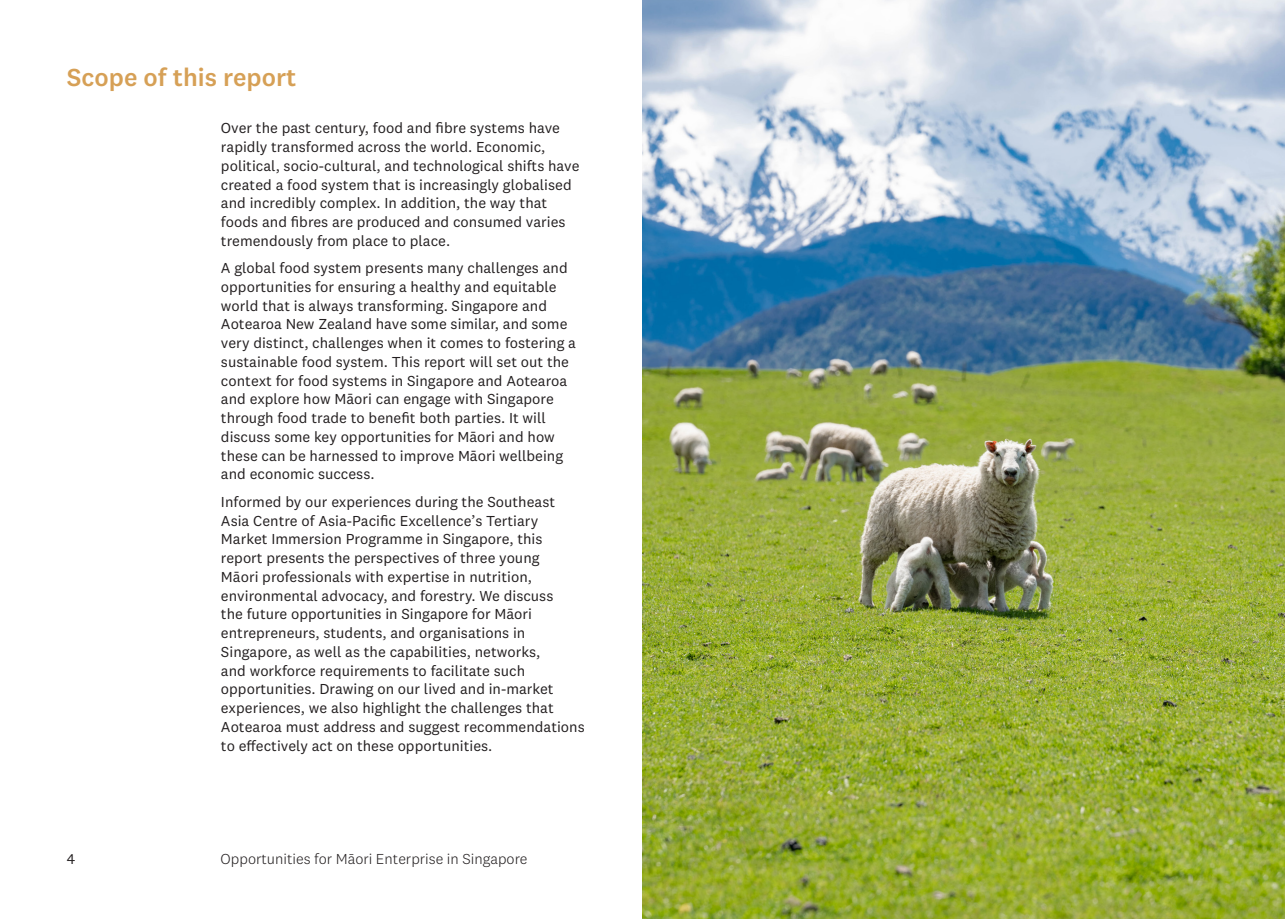
<style>
.page{position:relative;width:1285px;height:919px;background:#fff}
.page>*{position:absolute;margin:0;border:0;box-sizing:border-box;transform-origin:0 0}
.Paragraph_Style_1{font:500 25.5px "National 2";color:#d6a056}
.Body{font:15px/18.8px "National 2";color:#231f20}
.t1{font:300 15px "National 2";color:#231f20}
.t2{font:14.7px "National 2";color:#231f20}
</style>
<div class="page">
<img style="left:642px;top:0;width:642px;height:918px">
<p class="Paragraph_Style_1" style="left:67px;top:62px;width:231px">Scope of this report</p>
<p class="Body" style="left:221px;top:119px;width:360px">Over the past century, food and fibre systems have rapidly transformed across the world. Economic, political, socio-cultural, and technological shifts have created a food system that is increasingly globalised and incredibly complex. In addition, the way that foods and fibres are produced and consumed varies tremendously from place to place.</p>
<p class="Body" style="left:221px;top:258px;width:356px">A global food system presents many challenges and opportunities for ensuring a healthy and equitable world that is always transforming. Singapore and Aotearoa New Zealand have some similar, and some very distinct, challenges when it comes to fostering a sustainable food system. This report will set out the context for food systems in Singapore and Aotearoa and explore how Māori can engage with Singapore through food trade to benefit both parties. It will discuss some key opportunities for Māori and how these can be harnessed to improve Māori wellbeing and economic success.</p>
<p class="Body" style="left:221px;top:492px;width:365px">Informed by our experiences during the Southeast Asia Centre of Asia-Pacific Excellence’s Tertiary Market Immersion Programme in Singapore, this report presents the perspectives of three young<br>Māori professionals with expertise in nutrition, environmental advocacy, and forestry. We discuss<br>the future opportunities in Singapore for Māori entrepreneurs, students, and organisations in Singapore, as well as the capabilities, networks,<br>and workforce requirements to facilitate such opportunities. Drawing on our lived and in-market experiences, we also highlight the challenges that Aotearoa must address and suggest recommendations to effectively act on these opportunities.</p>
<p class="t2" style="left:67px;top:850px;width:10px">4</p>
<p class="t1" style="left:221px;top:849px;width:308px">Opportunities for Māori Enterprise in Singapore</p>
</div>
